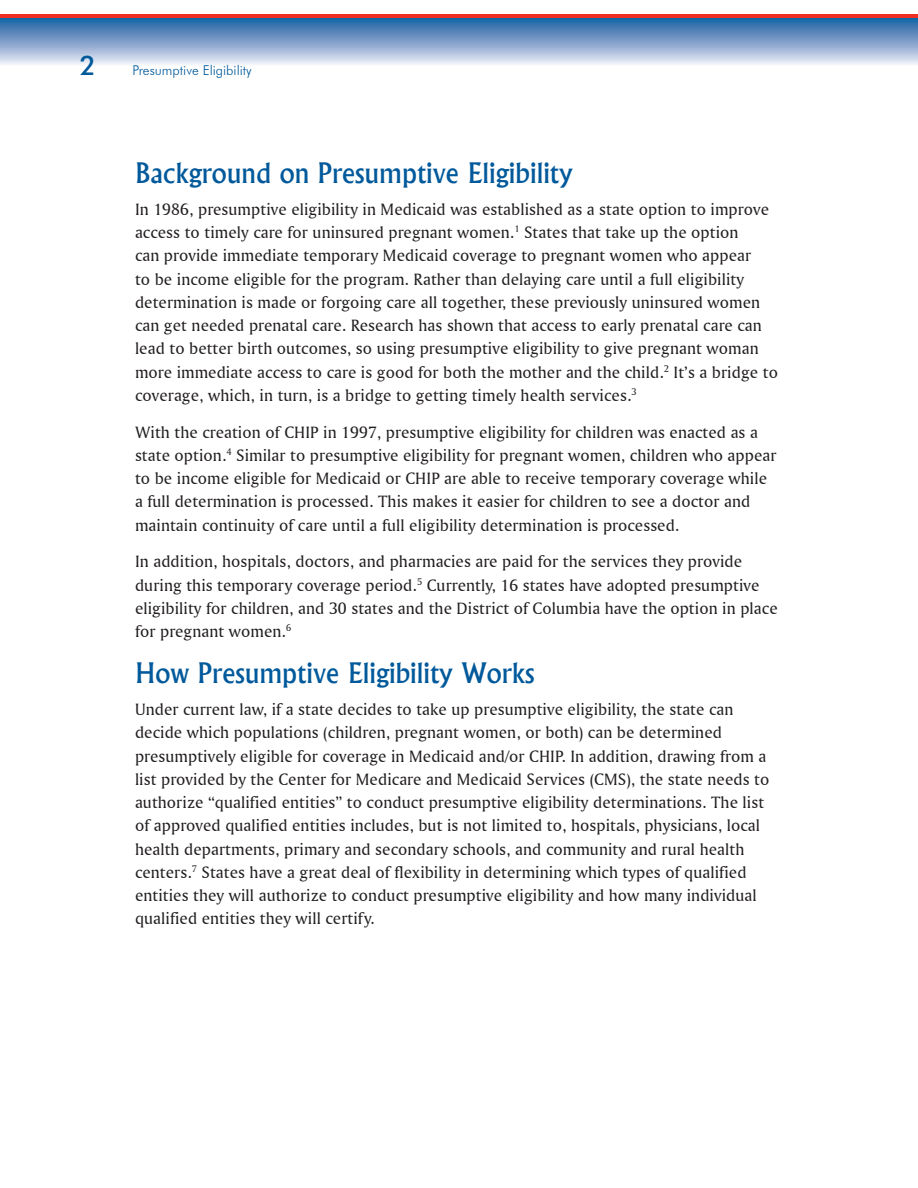
<style>
.page{position:relative;width:918px;height:1188px;background:#fff}
.page>*{position:absolute;margin:0;border:0;box-sizing:border-box;transform-origin:0 0}
.t1{font:500 27px "Albertus";letter-spacing:.005em;color:#00599b}
.t2{font:500 27px "Futura BT";color:#00599b}
.body_text{font:17.25px/23.2px "Amerigo BT Roman A";letter-spacing:.005em;color:#231f20}
.t3{font:300 13.5px "Futura BT";color:#00599b}
</style>
<div class="page">
<svg style="left:0;top:18px;width:918px;height:47px;background:#81a3cb"></svg>
<hr style="left:0;top:14px;width:918px;height:4px;background:#ee2e22">
<p class="t2" style="left:80px;top:49px;width:18px">2</p>
<p class="t3" style="left:132px;top:62px;width:121px">Presumptive Eligibility</p>
<p class="t1" style="left:135px;top:156px;width:439px">Background on Presumptive Eligibility</p>
<p class="body_text" style="left:135px;top:197px;width:644px">In 1986, presumptive eligibility in Medicaid was established as a state option to improve access to timely care for uninsured pregnant women.<sup>1</sup> States that take up the option<br>can provide immediate temporary Medicaid coverage to pregnant women who appear<br>to be income eligible for the program. Rather than delaying care until a full eligibility determination is made or forgoing care all together, these previously uninsured women can get needed prenatal care. Research has shown that access to early prenatal care can lead to better birth outcomes, so using presumptive eligibility to give pregnant woman more immediate access to care is good for both the mother and the child.<sup>2</sup> It’s a bridge to coverage, which, in turn, is a bridge to getting timely health services.<sup>3</sup></p>
<p class="body_text" style="left:135px;top:420px;width:643px">With the creation of CHIP in 1997, presumptive eligibility for children was enacted as a state option.<sup>4</sup> Similar to presumptive eligibility for pregnant women, children who appear to be income eligible for Medicaid or CHIP are able to receive temporary coverage while a full determination is processed. This makes it easier for children to see a doctor and maintain continuity of care until a full eligibility determination is processed.</p>
<p class="body_text" style="left:135px;top:550px;width:644px">In addition, hospitals, doctors, and pharmacies are paid for the services they provide during this temporary coverage period.<sup>5</sup> Currently, 16 states have adopted presumptive eligibility for children, and 30 states and the District of Columbia have the option in place for pregnant women.<sup>6</sup></p>
<p class="t1" style="left:135px;top:656px;width:401px">How Presumptive Eligibility Works</p>
<p class="body_text" style="left:135px;top:697px;width:636px">Under current law, if a state decides to take up presumptive eligibility, the state can decide which populations (children, pregnant women, or both) can be determined presumptively eligible for coverage in Medicaid and/or CHIP. In addition, drawing from a list provided by the Center for Medicare and Medicaid Services (CMS), the state needs to authorize “qualified entities” to conduct presumptive eligibility determinations. The list of approved qualified entities includes, but is not limited to, hospitals, physicians, local health departments, primary and secondary schools, and community and rural health centers.<sup>7</sup> States have a great deal of flexibility in determining which types of qualified entities they will authorize to conduct presumptive eligibility and how many individual qualified entities they will certify.</p>
</div>
